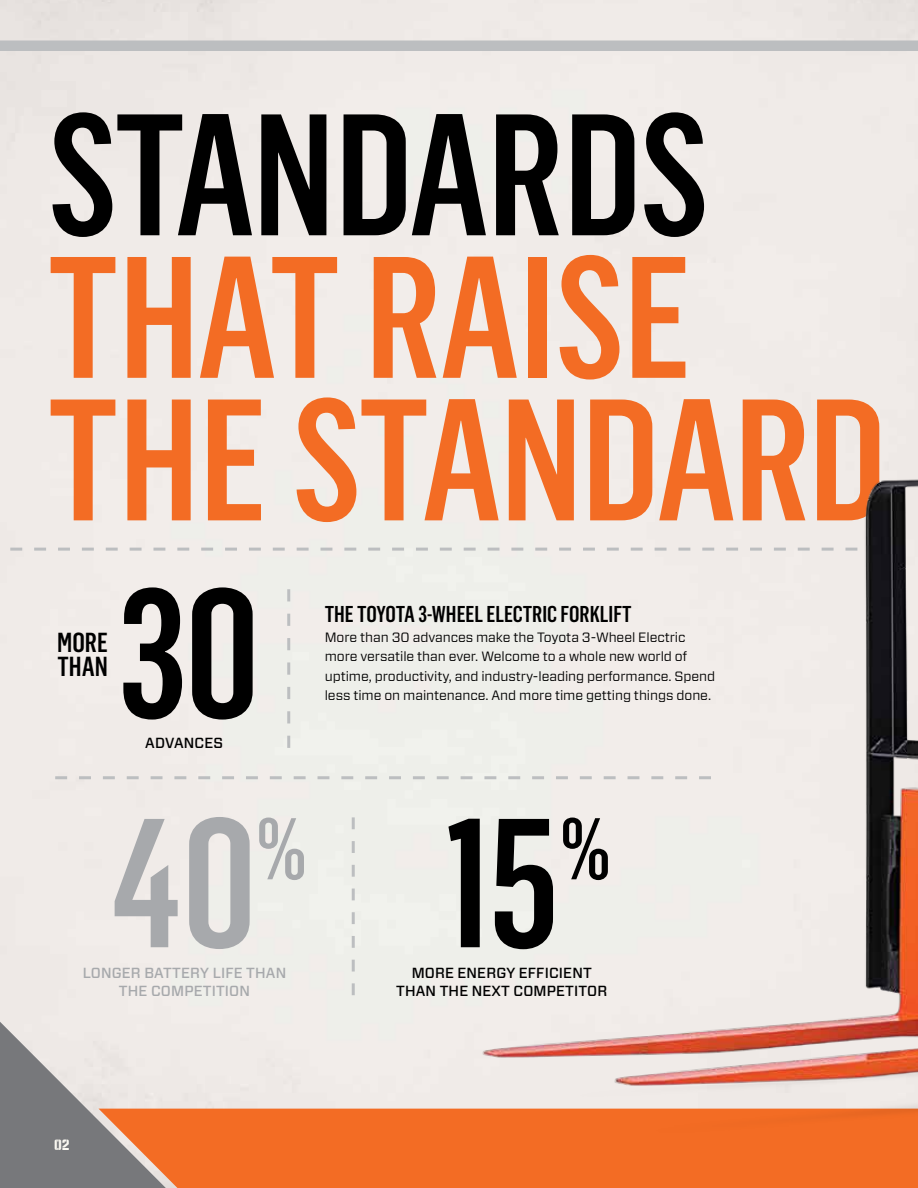
<style>
.page{position:relative;width:918px;height:1188px;background:#fff}
.page>*{position:absolute;margin:0;border:0;box-sizing:border-box;transform-origin:0 0}
.t1{font:500 180px "Flama Condensed";color:#a7a9ac}
.t2{font:500 180px "Flama Condensed";color:#000}
.t3{font:500 169.5px/142.5px "Flama Condensed";letter-spacing:-.015em;color:#f36c24}
.t4{font:500 169.5px "Flama Condensed";letter-spacing:-.02em;color:#000}
.t5{font:500 27px/24px "Flama Condensed";color:#000}
.t6{font:500 22.5px "Flama Condensed";color:#000}
.t7{font:15px "Numbers Prospekt";color:#fbf9f2}
.t8{font:500 14.7px/18px "Forza";letter-spacing:.01em;color:#000;text-align:center}
.t9{font:500 14.7px/18px "Forza";letter-spacing:.01em;color:#a7a9ac;text-align:center}
.t10{font:13.5px/19.5px "Forza";letter-spacing:-.005em;color:#000}
.s1{color:#000}
</style>
<div class="page">
<div style="left:179px;top:1109px;width:739px;height:79px;background:#f36c24"></div>
<svg style="left:0;top:1008px;width:179px;height:180px;background:#bbaca4"></svg>
<svg style="left:55px;top:776px;width:422px;height:3px"></svg>
<svg style="left:0;top:548px;width:477px;height:3px"></svg>
<img style="left:477px;top:236px;width:441px;height:914px">
<div style="left:0;top:35px;width:918px;height:201px;background:#f0ebe8"></div>
<svg style="left:287px;top:589px;width:3px;height:159px"></svg>
<svg style="left:352px;top:817px;width:3px;height:178px"></svg>
<h2 class="t4" style="left:47px;top:68px;width:663px">STANDARDS</h2>
<h2 class="t3" style="left:47px;top:241px;width:841px">THAT RAISE<br>THE STANDARD</h2>
<h3 class="t5" style="left:57px;top:630px;width:52px">MORE<br>THAN</h3>
<h1 class="t2" style="left:118px;top:540px;width:144px">30</h1>
<p class="t8" style="left:145px;top:734px;width:79px">ADVANCES</p>
<h3 class="t6" style="left:325px;top:600px;width:308px">THE TOYOTA 3-WHEEL ELECTRIC FORKLIFT</h3>
<p class="t10" style="left:325px;top:627px;width:392px">More than 30 advances make the Toyota 3-Wheel Electric more versatile than ever. Welcome to a whole new world of uptime, productivity, and industry-leading performance. Spend</p>
<p class="t10" style="left:325px;top:685px;width:388px">less time on maintenance. And more time getting things done.</p>
<h1 class="t1" style="left:110px;top:770px;width:502px">40<sup>%</sup> <span class="s1">15</span><sup>%</sup></h1>
<p class="t9" style="left:83px;top:964px;width:205px">LONGER BATTERY LIFE THAN<br>THE COMPETITION</p>
<p class="t8" style="left:396px;top:964px;width:213px">MORE ENERGY EFFICIENT<br>THAN THE NEXT COMPETITOR</p>
<p class="t7" style="left:54px;top:1138px;width:17px">02</p>
</div>
